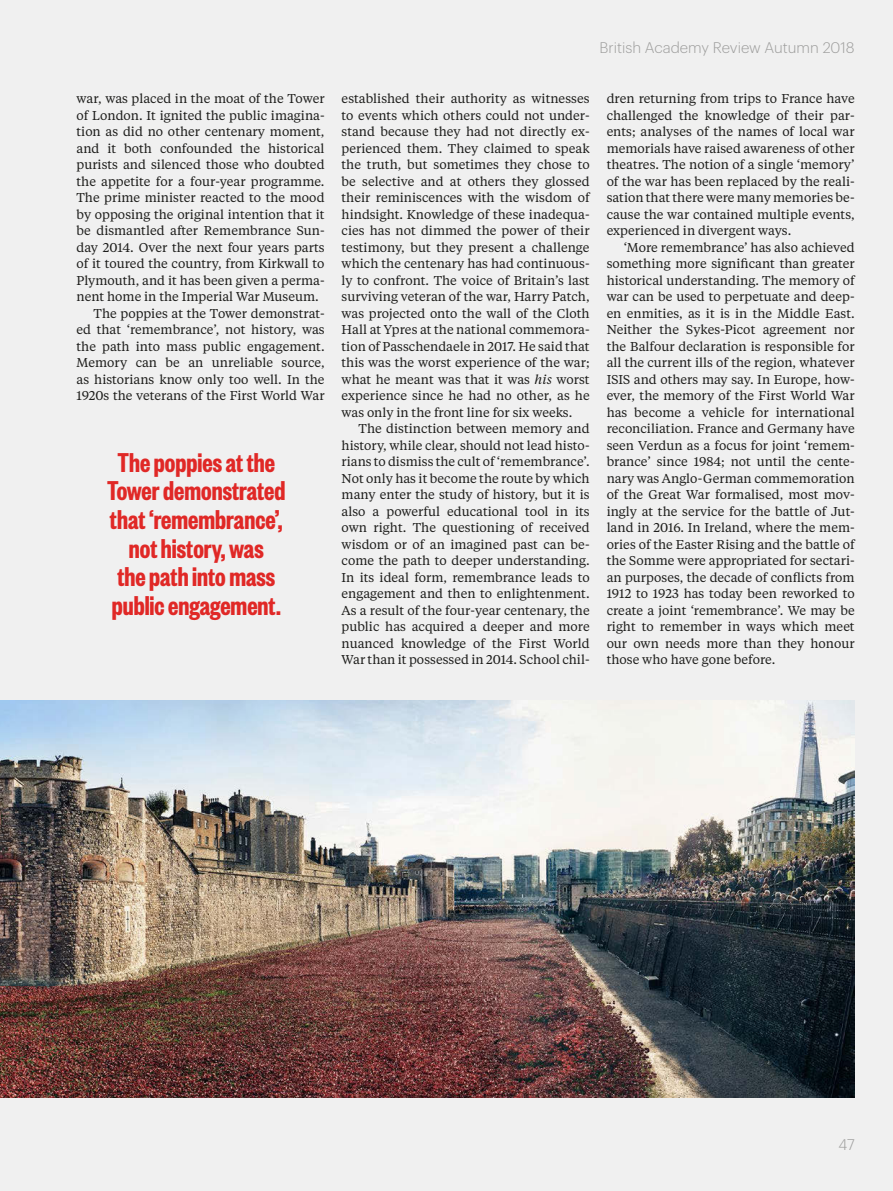
<style>
.page{position:relative;width:893px;height:1191px;background:#f0f0f0}
.page>*{position:absolute;margin:0;border:0;box-sizing:border-box;transform-origin:0 0}
.t1{font:600 condensed 30px/28.5px "Founders Grotesk X";color:#e02826;text-align:center}
.t2{font:300 15px "Graphik";color:#9d9d9c}
.t3{font:12.75px/16.5px "Tiempos Text";color:#1d1d1b;text-align:justify}
.s1{font-style:italic}
</style>
<div class="page">
<img style="left:0;top:700px;width:855px;height:397px">
<p class="t3" style="left:77px;top:90px;width:250px">war, was placed in the moat of the Tower</p>
<p class="t3" style="left:77px;top:106px;width:250px">of London. It ignited the public imagina-</p>
<p class="t3" style="left:77px;top:123px;width:250px">tion as did no other centenary moment,</p>
<p class="t3" style="left:77px;top:139px;width:250px">and it both confounded the historical</p>
<p class="t3" style="left:77px;top:156px;width:250px">purists and silenced those who doubted</p>
<p class="t3" style="left:77px;top:172px;width:250px">the appetite for a four-year programme.</p>
<p class="t3" style="left:77px;top:189px;width:250px">The prime minister reacted to the mood</p>
<p class="t3" style="left:77px;top:205px;width:250px">by opposing the original intention that it</p>
<p class="t3" style="left:77px;top:222px;width:250px">be dismantled after Remembrance Sun-</p>
<p class="t3" style="left:77px;top:238px;width:250px">day 2014. Over the next four years parts</p>
<p class="t3" style="left:77px;top:255px;width:250px">of it toured the country, from Kirkwall to</p>
<p class="t3" style="left:77px;top:271px;width:250px">Plymouth, and it has been given a perma-</p>
<p class="t3" style="left:77px;top:288px;width:244px">nent home in the Imperial War Museum.</p>
<p class="t3" style="left:94px;top:304px;width:233px">The poppies at the Tower demonstrat-</p>
<p class="t3" style="left:77px;top:321px;width:250px">ed that ‘remembrance’, not history, was</p>
<p class="t3" style="left:77px;top:337px;width:250px">the path into mass public engagement.</p>
<p class="t3" style="left:77px;top:354px;width:250px">Memory can be an unreliable source,</p>
<p class="t3" style="left:77px;top:370px;width:249px">as historians know only too well. In the</p>
<p class="t3" style="left:77px;top:387px;width:250px">1920s the veterans of the First World War</p>
<h1 class="t1" style="left:107px;top:447px;width:180px">The poppies at the<br>Tower demonstrated that ‘remembrance’, not history, was<br>the path into mass public engagement.</h1>
<p class="t2" style="left:599px;top:37px;width:257px">British Academy Review Autumn 2018</p>
<p class="t3" style="left:342px;top:90px;width:250px">established their authority as witnesses to events which others could not under&shy;stand because they had not directly ex&shy;perienced them. They claimed to speak the truth, but sometimes they chose to be selective and at others they glossed their reminiscences with the wisdom of hindsight. Knowledge of these inadequa&shy;cies has not dimmed the power of their testimony, but they present a challenge which the centenary has had continuous&shy;ly to confront. The voice of Britain’s last surviving veteran of the war, Harry Patch, was projected onto the wall of the Cloth Hall at Ypres at the national commemora&shy;tion of Passchendaele in 2017. He said that this was the worst experience of the war; what he meant was that it was <span class="s1">his</span> worst experience since he had no other, as he was only in the front line for six weeks.</p>
<p class="t3" style="left:342px;top:420px;width:250px;text-indent:17px">The distinction between memory and history, while clear, should not lead histo&shy;rians to dismiss the cult of ‘remembrance’.<br>Not only has it become the route by which many enter the study of history, but it is also a powerful educational tool in its own right. The questioning of received wisdom or of an imagined past can be&shy;come the path to deeper understanding.<br>In its ideal form, remembrance leads to engagement and then to enlightenment.<br>As a result of the four-year centenary, the public has acquired a deeper and more nuanced knowledge of the First World War than it possessed in 2014. School chil-</p>
<p class="t3" style="left:607px;top:90px;width:250px">dren returning from trips to France have challenged the knowledge of their par&shy;ents; analyses of the names of local war memorials have raised awareness of other theatres. The notion of a single ‘memory’ of the war has been replaced by the reali&shy;sation that there were many memories be&shy;cause the war contained multiple events, experienced in divergent ways.</p>
<p class="t3" style="left:607px;top:238px;width:250px;text-indent:17px">‘More remembrance’ has also achieved something more significant than greater historical understanding. The memory of war can be used to perpetuate and deep&shy;en enmities, as it is in the Middle East.<br>Neither the Sykes-Picot agreement nor the Balfour declaration is responsible for all the current ills of the region, whatever ISIS and others may say. In Europe, how&shy;ever, the memory of the First World War has become a vehicle for international reconciliation. France and Germany have seen Verdun as a focus for joint ‘remem&shy;brance’ since 1984; not until the cente&shy;nary was Anglo-German commemoration of the Great War formalised, most mov&shy;ingly at the service for the battle of Jut&shy;land in 2016. In Ireland, where the mem&shy;ories of the Easter Rising and the battle of the Somme were appropriated for sectari&shy;an purposes, the decade of conflicts from 1912 to 1923 has today been reworked to create a joint ‘remembrance’. We may be right to remember in ways which meet our own needs more than they honour those who have gone before.</p>
<p class="t2" style="left:839px;top:1133px;width:18px">47</p>
</div>
